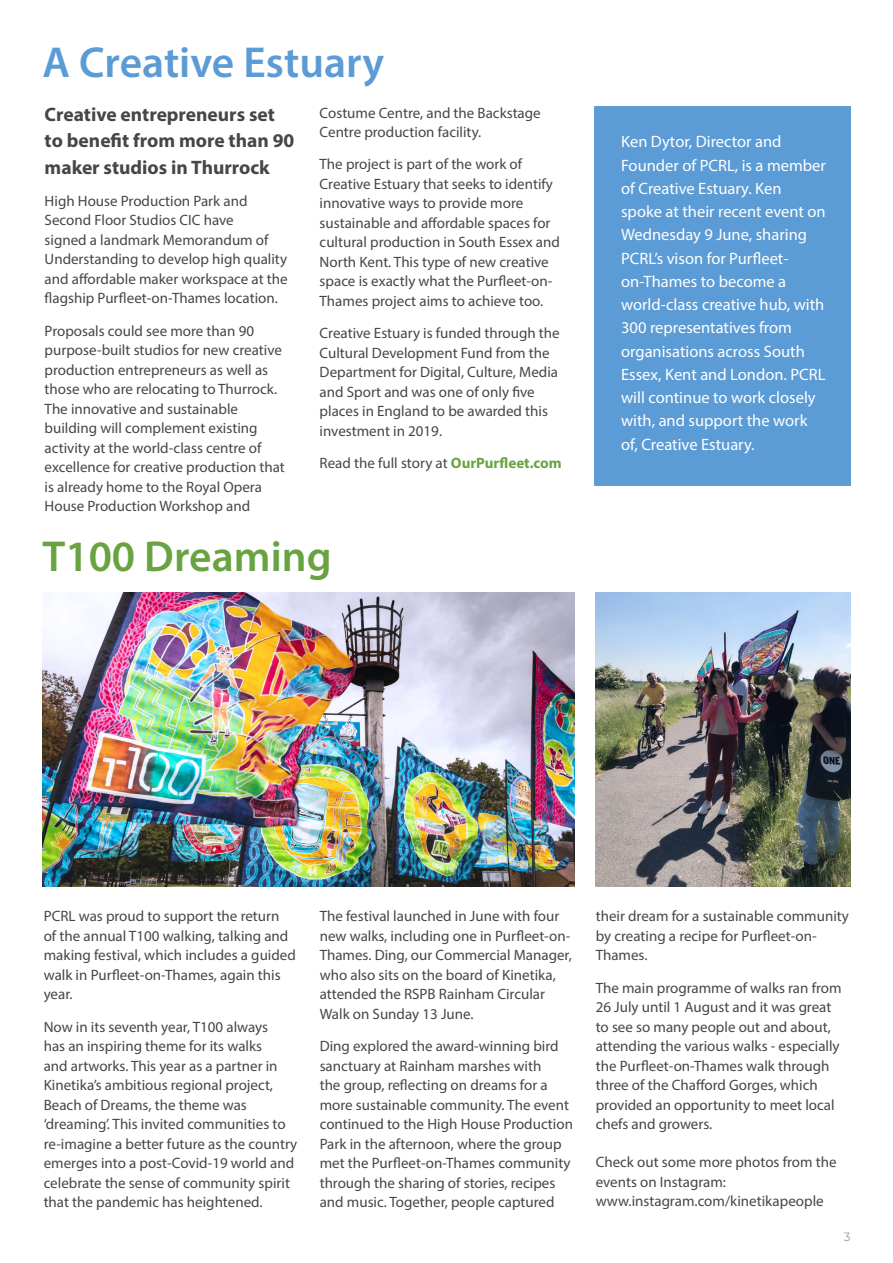
<style>
.page{position:relative;width:893px;height:1263px;background:#fff}
.page>*{position:absolute;margin:0;border:0;box-sizing:border-box;transform-origin:0 0}
.t1{font:43.5px "Myriad Variable Concept";color:#5b9bd6}
.t2{font:43.5px "Myriad Variable Concept";color:#69a341}
.Subheading{font:700 19.5px/26.2px "Myriad Pro";color:#464745}
.Body_text{font:16.5px/23.2px "Myriad Pro";color:#fff}
.Body_text-2{font:15px/19.5px "Myriad Pro";color:#464745}
.t3{font:12px "Montserrat";color:#999da1}
.s1{font-weight:700;color:#69a341}
</style>
<div class="page">
<div style="left:594px;top:106px;width:256px;height:380px;background:#5b9bd6"></div>
<img style="left:43px;top:593px;width:531px;height:294px">
<img style="left:596px;top:593px;width:254px;height:294px">
<p class="t1" style="left:43px;top:36px;width:343px">A Creative Estuary</p>
<p class="Subheading" style="left:45px;top:101px;width:251px">Creative entrepreneurs set to benefit from more than 90 maker studios in Thurrock</p>
<p class="Body_text-2" style="left:45px;top:191px;width:245px">High House Production Park and Second Floor Studios CIC have<br>signed a landmark Memorandum of Understanding to develop high quality and affordable maker workspace at the flagship Purfleet-on-Thames location.</p>
<p class="Body_text-2" style="left:45px;top:320px;width:242px">Proposals could see more than 90 purpose-built studios for new creative production entrepreneurs as well as those who are relocating to Thurrock.<br>The innovative and sustainable building will complement existing activity at the world-class centre of excellence for creative production that is already home to the Royal Opera House Production Workshop and</p>
<p class="Body_text-2" style="left:320px;top:103px;width:223px">Costume Centre, and the Backstage<br>Centre production facility.</p>
<p class="Body_text-2" style="left:320px;top:154px;width:242px">The project is part of the work of Creative Estuary that seeks to identify innovative ways to provide more sustainable and affordable spaces for cultural production in South Essex and North Kent. This type of new creative space is exactly what the Purfleet-on-Thames project aims to achieve too.</p>
<p class="Body_text-2" style="left:320px;top:323px;width:242px">Creative Estuary is funded through the Cultural Development Fund from the Department for Digital, Culture, Media and Sport and was one of only five places in England to be awarded this investment in 2019.</p>
<p class="Body_text-2" style="left:320px;top:453px;width:244px">Read the full story at <span class="s1">OurPurfleet.com</span></p>
<p class="t2" style="left:43px;top:531px;width:291px">T100 Dreaming</p>
<p class="Body_text" style="left:621px;top:130px;width:206px">Ken Dytor, Director and<br>Founder of PCRL, is a member of Creative Estuary. Ken spoke at their recent event on<br>Wednesday 9 June, sharing<br>PCRL’s vison for Purfleet&shy;on-Thames to become a world-class creative hub, with<br>300 representatives from organisations across South<br>Essex, Kent and London. PCRL will continue to work closely with, and support the work of, Creative Estuary.</p>
<p class="Body_text-2" style="left:44px;top:906px;width:254px">PCRL was proud to support the return<br>of the annual T100 walking, talking and making festival, which includes a guided walk in Purfleet-on-Thames, again this year.</p>
<p class="Body_text-2" style="left:44px;top:1016px;width:255px">Now in its seventh year, T100 always<br>has an inspiring theme for its walks<br>and artworks. This year as a partner in Kinetika’s ambitious regional project, Beach of Dreams, the theme was ‘dreaming’. This invited communities to re-imagine a better future as the country emerges into a post-Covid-19 world and celebrate the sense of community spirit that the pandemic has heightened.</p>
<p class="Body_text-2" style="left:320px;top:906px;width:254px">The festival launched in June with four new walks, including one in Purfleet-on-Thames. Ding, our Commercial Manager, who also sits on the board of Kinetika, attended the RSPB Rainham Circular Walk on Sunday 13 June.</p>
<p class="Body_text-2" style="left:320px;top:1036px;width:255px">Ding explored the award-winning bird sanctuary at Rainham marshes with<br>the group, reflecting on dreams for a more sustainable community. The event continued to the High House Production Park in the afternoon, where the group met the Purfleet-on-Thames community through the sharing of stories, recipes and music. Together, people captured</p>
<p class="Body_text-2" style="left:596px;top:906px;width:255px">their dream for a sustainable community by creating a recipe for Purfleet-on-<br>Thames.</p>
<p class="Body_text-2" style="left:596px;top:977px;width:247px">The main programme of walks ran from 26 July until 1 August and it was great to see so many people out and about, attending the various walks - especially the Purfleet-on-Thames walk through three of the Chafford Gorges, which provided an opportunity to meet local chefs and growers.</p>
<p class="Body_text-2" style="left:596px;top:1152px;width:242px">Check out some more photos from the events on Instagram: www.instagram.com/kinetikapeople</p>
<p class="t3" style="left:844px;top:1228px;width:8px">3</p>
</div>
